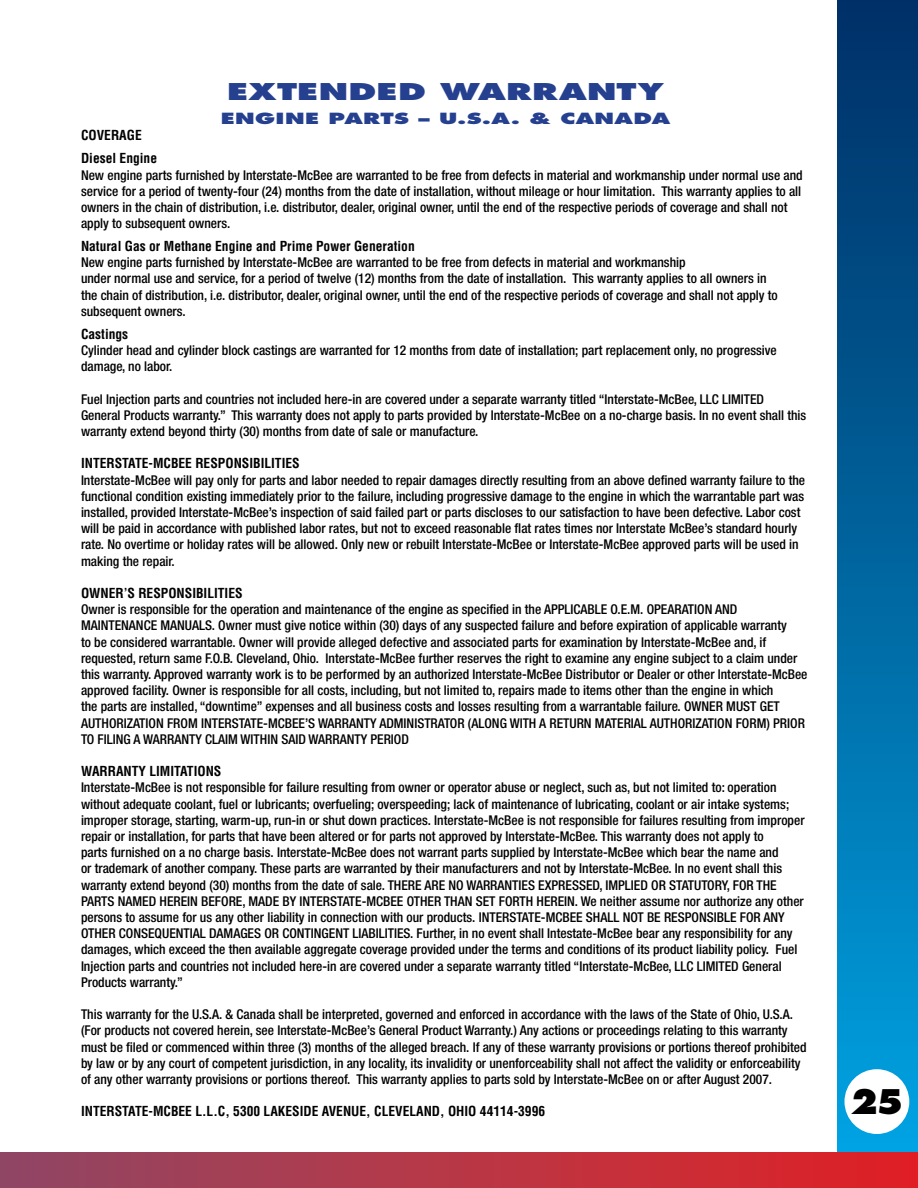
<style>
.page{position:relative;width:918px;height:1188px;background:#fff}
.page>*{position:absolute;margin:0;border:0;box-sizing:border-box;transform-origin:0 0}
.t1{font:800 33px "Futura Std";color:#000}
.t2{font:800 22.5px "Futura Std";color:#25408f;scale:1.5 1}
.t3{font:800 15px "Futura Std";color:#25408f;scale:1.5 1}
.t4{font:500 condensed 13.5px/16.2px "Helvetica Neue LT Std";color:#000}
.t5{font:700 condensed 13.5px/23px "Helvetica LT Std";color:#000}
</style>
<div class="page">
<div style="left:837px;top:0;width:81px;height:1188px;background:linear-gradient(to bottom,#002d64,#03a6e4)"></div>
<div style="left:845px;top:1070px;width:64px;height:63px;background:#fff;border-radius:50%"></div>
<div style="left:845px;top:1069px;width:64px;height:65px;border:2px solid #fff;border-radius:50%"></div>
<div style="left:0;top:1152px;width:918px;height:36px;background:linear-gradient(to right,#8f4966,#e02225)"></div>
<h2 class="t2" style="left:227px;top:77px;width:51px">EXTENDED</h2>
<h2 class="t2" style="left:440px;top:77px;width:45px">WARRANTY</h2>
<p class="t3" style="left:221px;top:109px;width:22px">ENGINE</p>
<p class="t3" style="left:329px;top:109px;width:23px">PARTS</p>
<p class="t3" style="left:419px;top:109px;width:119px">– U.S.A. &amp; CANADA</p>
<p class="t5" style="left:81px;top:124px;width:78px">COVERAGE<br>Diesel Engine</p>
<p class="t4" style="left:81px;top:166px;width:723px">New engine parts furnished by Interstate-McBee are warranted to be free from defects in material and workmanship under normal use and service for a period of twenty-four (24) months from the date of installation, without mileage or hour limitation. This warranty applies to all owners in the chain of distribution, i.e. distributor, dealer, original owner, until the end of the respective periods of coverage and shall not apply to subsequent owners.</p>
<p class="t5" style="left:81px;top:235px;width:335px">Natural Gas or Methane Engine and Prime Power Generation</p>
<p class="t4" style="left:81px;top:254px;width:698px">New engine parts furnished by Interstate-McBee are warranted to be free from defects in material and workmanship<br>under normal use and service, for a period of twelve (12) months from the date of installation. This warranty applies to all owners in the chain of distribution, i.e. distributor, dealer, original owner, until the end of the respective periods of coverage and shall not apply to subsequent owners.</p>
<p class="t5" style="left:81px;top:322px;width:49px">Castings</p>
<p class="t4" style="left:81px;top:342px;width:697px">Cylinder head and cylinder block castings are warranted for 12 months from date of installation; part replacement only, no progressive damage, no labor.</p>
<p class="t4" style="left:81px;top:390px;width:727px">Fuel Injection parts and countries not included here-in are covered under a separate warranty titled “Interstate-McBee, LLC LIMITED<br>General Products warranty.” This warranty does not apply to parts provided by Interstate-McBee on a no-charge basis. In no event shall this warranty extend beyond thirty (30) months from date of sale or manufacture.</p>
<p class="t5" style="left:81px;top:452px;width:220px">INTERSTATE-MCBEE RESPONSIBILITIES</p>
<p class="t4" style="left:81px;top:471px;width:726px">Interstate-McBee will pay only for parts and labor needed to repair damages directly resulting from an above defined warranty failure to the functional condition existing immediately prior to the failure, including progressive damage to the engine in which the warrantable part was installed, provided Interstate-McBee’s inspection of said failed part or parts discloses to our satisfaction to have been defective. Labor cost will be paid in accordance with published labor rates, but not to exceed reasonable flat rates times nor Interstate McBee’s standard hourly rate. No overtime or holiday rates will be allowed. Only new or rebuilt Interstate-McBee or Interstate-McBee approved parts will be used in making the repair.</p>
<p class="t5" style="left:81px;top:581px;width:163px">OWNER’S RESPONSIBILITIES</p>
<p class="t4" style="left:81px;top:601px;width:728px">Owner is responsible for the operation and maintenance of the engine as specified in the APPLICABLE O.E.M. OPEARATION AND MAINTENANCE MANUALS. Owner must give notice within (30) days of any suspected failure and before expiration of applicable warranty<br>to be considered warrantable. Owner will provide alleged defective and associated parts for examination by Interstate-McBee and, if requested, return same F.O.B. Cleveland, Ohio. Interstate-McBee further reserves the right to examine any engine subject to a claim under this warranty. Approved warranty work is to be performed by an authorized Interstate-McBee Distributor or Dealer or other Interstate-McBee approved facility. Owner is responsible for all costs, including, but not limited to, repairs made to items other than the engine in which<br>the parts are installed, “downtime” expenses and all business costs and losses resulting from a warrantable failure. OWNER MUST GET AUTHORIZATION FROM INTERSTATE-MCBEE’S WARRANTY ADMINISTRATOR (ALONG WITH A RETURN MATERIAL AUTHORIZATION FORM) PRIOR TO FILING A WARRANTY CLAIM WITHIN SAID WARRANTY PERIOD</p>
<p class="t5" style="left:81px;top:760px;width:142px">WARRANTY LIMITATIONS</p>
<p class="t4" style="left:81px;top:779px;width:725px">Interstate-McBee is not responsible for failure resulting from owner or operator abuse or neglect, such as, but not limited to: operation without adequate coolant, fuel or lubricants; overfueling; overspeeding; lack of maintenance of lubricating, coolant or air intake systems; improper storage, starting, warm-up, run-in or shut down practices. Interstate-McBee is not responsible for failures resulting from improper repair or installation, for parts that have been altered or for parts not approved by Interstate-McBee. This warranty does not apply to<br>parts furnished on a no charge basis. Interstate-McBee does not warrant parts supplied by Interstate-McBee which bear the name and<br>or trademark of another company. These parts are warranted by their manufacturers and not by Interstate-McBee. In no event shall this warranty extend beyond (30) months from the date of sale. THERE ARE NO WARRANTIES EXPRESSED, IMPLIED OR STATUTORY, FOR THE PARTS NAMED HEREIN BEFORE, MADE BY INTERSTATE-MCBEE OTHER THAN SET FORTH HEREIN. We neither assume nor authorize any other persons to assume for us any other liability in connection with our products. INTERSTATE-MCBEE SHALL NOT BE RESPONSIBLE FOR ANY OTHER CONSEQUENTIAL DAMAGES OR CONTINGENT LIABILITIES. Further, in no event shall Intestate-McBee bear any responsibility for any damages, which exceed the then available aggregate coverage provided under the terms and conditions of its product liability policy. Fuel Injection parts and countries not included here-in are covered under a separate warranty titled “Interstate-McBee, LLC LIMITED General Products warranty.”</p>
<p class="t4" style="left:81px;top:1006px;width:727px">This warranty for the U.S.A. &amp; Canada shall be interpreted, governed and enforced in accordance with the laws of the State of Ohio, U.S.A. (For products not covered herein, see Interstate-McBee’s General Product Warranty.) Any actions or proceedings relating to this warranty must be filed or commenced within three (3) months of the alleged breach. If any of these warranty provisions or portions thereof prohibited by law or by any court of competent jurisdiction, in any locality, its invalidity or unenforceability shall not affect the validity or enforceability of any other warranty provisions or portions thereof. This warranty applies to parts sold by Interstate-McBee on or after August 2007.</p>
<p class="t5" style="left:81px;top:1100px;width:466px">INTERSTATE-MCBEE L.L.C, 5300 LAKESIDE AVENUE, CLEVELAND, OHIO 44114-3996</p>
<h1 class="t1" style="left:850px;top:1081px;width:54px">25</h1>
</div>
